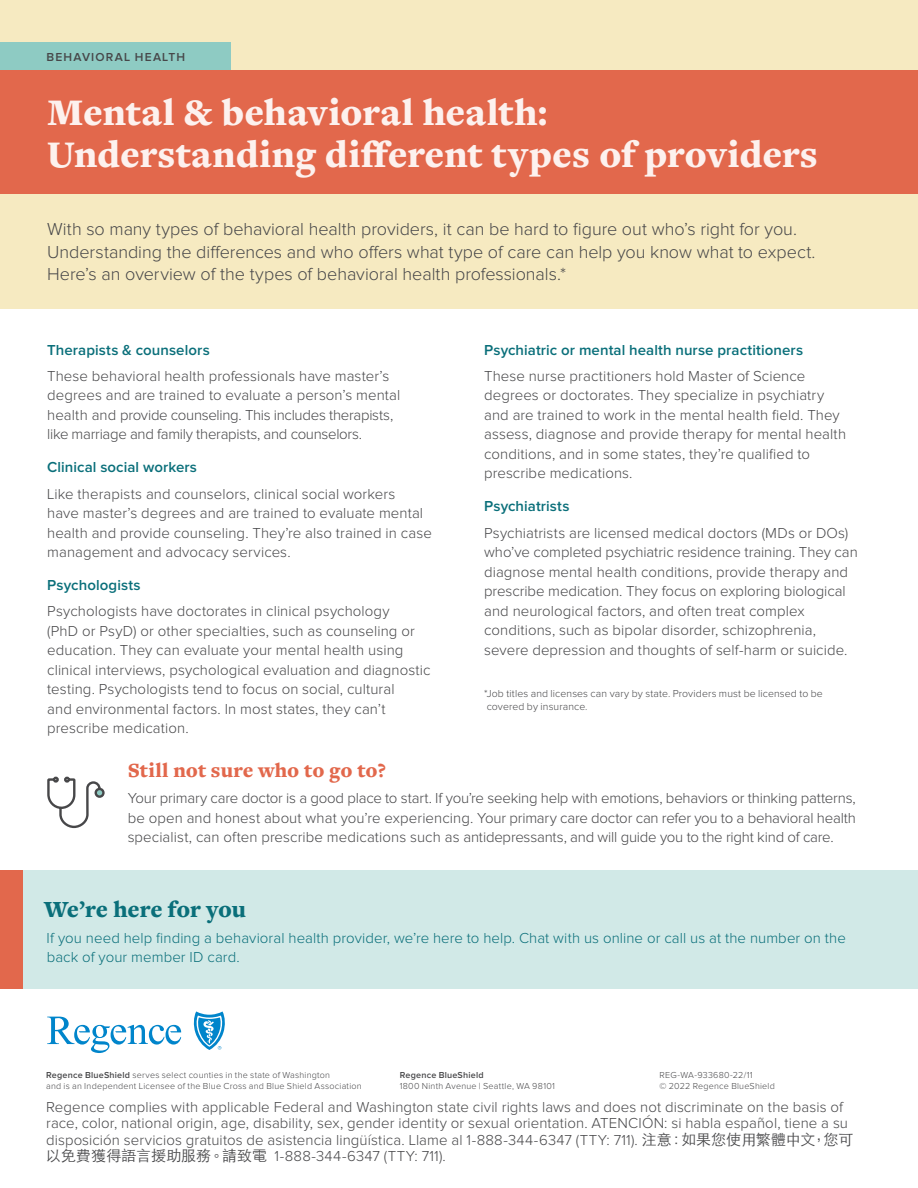
<style>
.page{position:relative;width:918px;height:1188px;background:#fff}
.page>*{position:absolute;margin:0;border:0;box-sizing:border-box;transform-origin:0 0}
.Small_Headline_24pt{font:900 39px "Freight Text Pro";color:#fdf1ee}
.Paragraph_Header_Cal{font:900 24px "Freight Text Pro";letter-spacing:-.005em;color:#0a6f7a}
.Paragraph_Header_Cal-2{font:900 21px "Freight Text Pro";letter-spacing:.005em;color:#e2684c}
.Text_Light_12pt{font:300 18px/22.5px "Proxima Nova";letter-spacing:-.005em;color:#474749}
.Text_Light_10pt{font:300 15px/19.5px "Proxima Nova";letter-spacing:.005em;color:#474749}
.Legal_Licensee_6pt{font:300 15px/16.5px "Proxima Nova";letter-spacing:.005em;color:#474749}
.Paragraph_Header_Cal-3{font:300 15px/19.5px "Proxima Nova";letter-spacing:.005em;color:#0a6f7a}
.Text_Semibold_10pt{font:600 15px "Proxima Nova";letter-spacing:.005em;color:#0a6f7a}
.Text_Light_10pt-2{font:600 15px "Proxima Nova";letter-spacing:.005em;color:#0a6f7a}
.Small_Pre-header_8pt{font:600 12px "Proxima Nova";letter-spacing:.1em;color:#474749}
.Text_Light_10pt-3{font:300 10.5px/12.6px "Proxima Nova";letter-spacing:.01em;color:#474749}
.Legal_Licensee_6pt-2{font:300 9px/10.5px "Proxima Nova";letter-spacing:.025em;color:#474749}
.s1{font-weight:600}
.s2{font-family:"ST Heiti TC"}
</style>
<div class="page">
<div style="left:0;top:0;width:918px;height:309px;background:#f6eac1"></div>
<div style="left:0;top:42px;width:230px;height:29px;background:#8ecbc3"></div>
<div style="left:0;top:71px;width:918px;height:123px;background:#e2684c"></div>
<svg style="left:47px;top:776px;width:58px;height:53px"></svg>
<div style="left:0;top:871px;width:24px;height:118px;background:#e2684c"></div>
<div style="left:24px;top:871px;width:894px;height:118px;background:#d1e9e7"></div>
<svg style="left:193px;top:1011px;width:32px;height:39px"></svg>
<svg style="left:47px;top:1017px;width:134px;height:36px"></svg>
<p class="Small_Pre-header_8pt" style="left:46px;top:50px;width:140px">BEHAVIORAL HEALTH</p>
<p class="Small_Headline_24pt" style="left:47px;top:86px;width:502px">Mental &amp; behavioral health:</p>
<p class="Small_Headline_24pt" style="left:47px;top:128px;width:772px">Understanding different types of providers</p>
<p class="Text_Light_12pt" style="left:47px;top:218px;width:770px">With so many types of behavioral health providers, it can be hard to figure out who’s right for you.<br>Understanding the differences and who offers what type of care can help you know what to expect.<br>Here’s an overview of the types of behavioral health professionals.*</p>
<p class="Text_Semibold_10pt" style="left:47px;top:341px;width:164px">Therapists &amp; counselors</p>
<p class="Text_Light_10pt" style="left:47px;top:366px;width:355px">These behavioral health professionals have master’s degrees and are trained to evaluate a person’s mental health and provide counseling. This includes therapists, like marriage and family therapists, and counselors.</p>
<p class="Text_Light_10pt-2" style="left:47px;top:459px;width:151px">Clinical social workers</p>
<p class="Text_Light_10pt" style="left:47px;top:484px;width:386px">Like therapists and counselors, clinical social workers<br>have master’s degrees and are trained to evaluate mental health and provide counseling. They’re also trained in case management and advocacy services.</p>
<p class="Text_Semibold_10pt" style="left:47px;top:577px;width:95px">Psychologists</p>
<p class="Text_Light_10pt" style="left:47px;top:602px;width:385px">Psychologists have doctorates in clinical psychology<br>(PhD or PsyD) or other specialties, such as counseling or education. They can evaluate your mental health using clinical interviews, psychological evaluation and diagnostic testing. Psychologists tend to focus on social, cultural<br>and environmental factors. In most states, they can’t prescribe medication.</p>
<p class="Text_Semibold_10pt" style="left:484px;top:341px;width:321px">Psychiatric or mental health nurse practitioners</p>
<p class="Text_Light_10pt" style="left:484px;top:366px;width:363px">These nurse practitioners hold Master of Science degrees or doctorates. They specialize in psychiatry and are trained to work in the mental health field. They assess, diagnose and provide therapy for mental health conditions, and in some states, they’re qualified to prescribe medications.</p>
<p class="Text_Semibold_10pt" style="left:484px;top:498px;width:87px">Psychiatrists</p>
<p class="Text_Light_10pt" style="left:484px;top:523px;width:375px">Psychiatrists are licensed medical doctors (MDs or DOs) who’ve completed psychiatric residence training. They can diagnose mental health conditions, provide therapy and prescribe medication. They focus on exploring biological and neurological factors, and often treat complex conditions, such as bipolar disorder, schizophrenia, severe depression and thoughts of self-harm or suicide.</p>
<p class="Text_Light_10pt-3" style="left:484px;top:687px;width:340px">*Job titles and licenses can vary by state. Providers must be licensed to be covered by insurance.</p>
<p class="Paragraph_Header_Cal-2" style="left:128px;top:756px;width:260px">Still not sure who to go to?</p>
<p class="Text_Light_10pt" style="left:128px;top:789px;width:730px;text-align:justify">Your primary care doctor is a good place to start. If you’re seeking help with emotions, behaviors or thinking patterns, be open and honest about what you’re experiencing. Your primary care doctor can refer you to a behavioral health specialist, can often prescribe medications such as antidepressants, and will guide you to the right kind of care.</p>
<p class="Paragraph_Header_Cal" style="left:44px;top:893px;width:203px">We’re here for you</p>
<p class="Paragraph_Header_Cal-3" style="left:47px;top:928px;width:801px">If you need help finding a behavioral health provider, we’re here to help. Chat with us online or call us at the number on the back of your member ID card.</p>
<p class="Legal_Licensee_6pt-2" style="left:46px;top:1070px;width:317px"><span class="s1">Regence BlueShield</span> serves select counties in the state of Washington<br>and is an Independent Licensee of the Blue Cross and Blue Shield Association</p>
<p class="Legal_Licensee_6pt-2" style="left:400px;top:1070px;width:157px"><span class="s1">Regence BlueShield<br></span>1800 Ninth Avenue | Seattle, WA 98101</p>
<p class="Legal_Licensee_6pt-2" style="left:660px;top:1070px;width:117px">REG-WA-933680-22/11<br>© 2022 Regence BlueShield</p>
<p class="Legal_Licensee_6pt" style="left:46px;top:1099px;width:809px">Regence complies with applicable Federal and Washington state civil rights laws and does not discriminate on the basis of race, color, national origin, age, disability, sex, gender identity or sexual orientation. ATENCIÓN: si habla español, tiene a su disposición servicios gratuitos de asistencia lingüística. Llame al 1-888-344-6347 (TTY: 711). <span class="s2">注意：如果您使用繁體中文，您可以免費獲得語言援助服務。請致電</span> 1-888-344-6347 (TTY: 711).</p>
</div>
